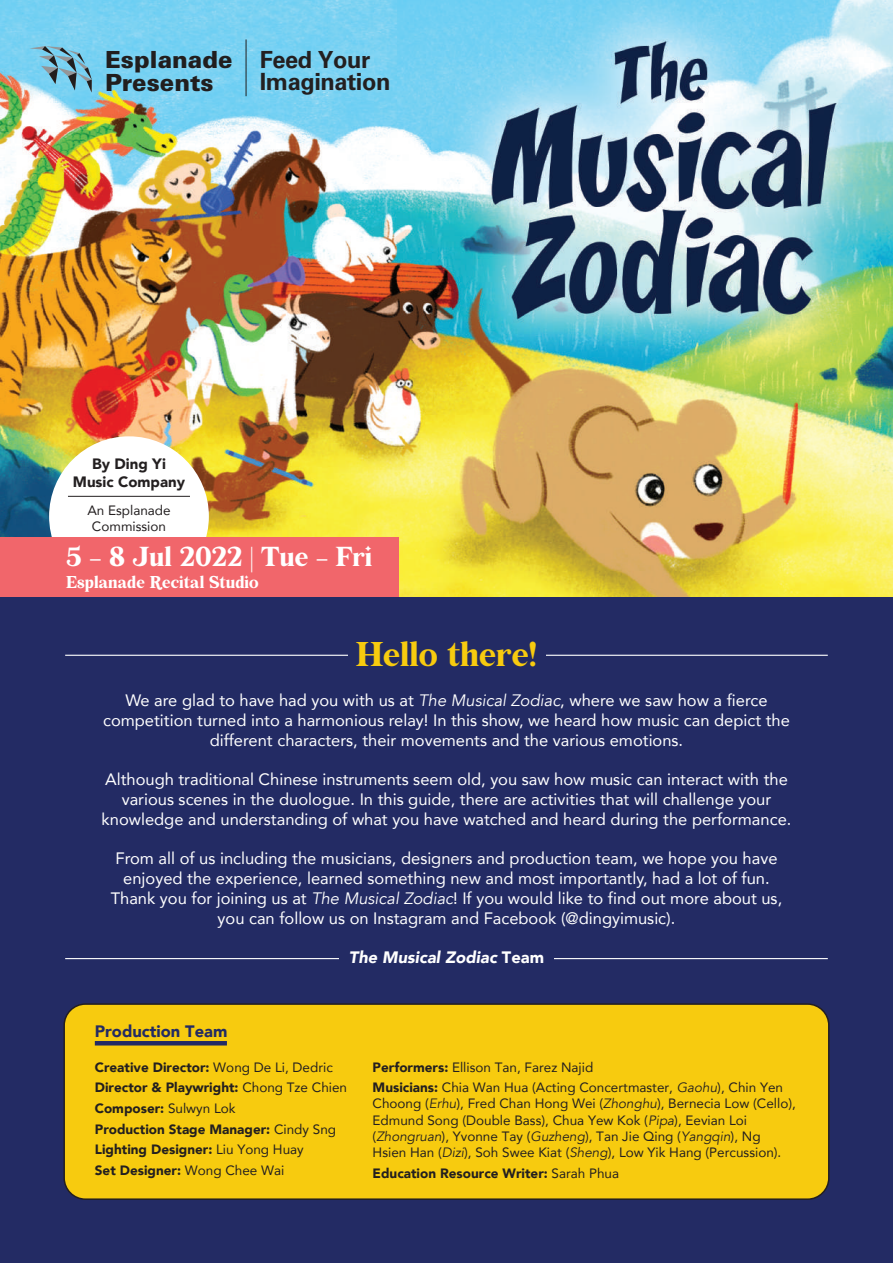
<style>
.page{position:relative;width:893px;height:1263px;background:#fff}
.page>*{position:absolute;margin:0;border:0;box-sizing:border-box;transform-origin:0 0}
.t1{font:30px "Bohemian Soul";color:#f7cb0f}
.t2{font:24px "Bohemian Soul";color:#fff}
.t3{font:700 23.7px/22.5px "Univers LT Std";letter-spacing:-.02em;color:#231f20}
.t4{font:900 23.7px/22.6px "Univers LT Std";color:#211e1e}
.t5{font:16.5px/19.8px "Avenir";color:#fff;text-align:center}
.t6{font:italic 900 16.5px "Avenir";color:#fff}
.t7{font:900 16.5px "Avenir";color:#232b64}
.t8{font:15px "Bohemian Soul";color:#fff}
.t9{font:900 15px/18px "Avenir";color:#231f20;text-align:center}
.t10{font:13.5px/16.2px "Avenir";color:#231f20}
.t11{font:900 13.5px/20.7px "Avenir";color:#231f20}
.s1{font-family:"Myriad Pro"}
.s2{font-style:italic}
.s3{font-style:normal}
.s4{font-weight:400}
.s5{font-weight:900}
</style>
<div class="page">
<img style="left:0;top:0;width:893px;height:597px">
<div style="left:49px;top:436px;width:160px;height:160px;background:#fff;border-radius:50%"></div>
<hr style="left:68px;top:496px;width:122px;height:1px;background:#231f20">
<div style="left:0;top:597px;width:893px;height:666px;background:#232b64"></div>
<hr style="left:65px;top:655px;width:763px;height:1px;background:#fff">
<div style="left:348px;top:630px;width:197px;height:40px;background:#232b64"></div>
<hr style="left:65px;top:958px;width:763px;height:1px;background:#fff">
<div style="left:339px;top:933px;width:215px;height:40px;background:#232b64"></div>
<div style="left:0;top:537px;width:398px;height:60px;background:#f1666b"></div>
<div style="left:64px;top:1004px;width:765px;height:195px;background:#f7cb0f;border-radius:21px"></div>
<div style="left:63px;top:1003px;width:766px;height:197px;border:2px solid #231f20;border-radius:21px"></div>
<hr style="left:95px;top:1041px;width:132px;height:4px;background:#232b64">
<svg style="left:29px;top:46px;width:63px;height:47px;background:#73b4cd"></svg>
<hr style="left:246px;top:39px;width:1px;height:57px;background:#211e1e">
<h3 class="t4" style="left:105px;top:48px;width:129px">Esplanade<br>Presents</h3>
<h3 class="t3" style="left:260px;top:49px;width:132px">Feed Your<br>Imagination</h3>
<p class="t9" style="left:73px;top:454px;width:114px">By Ding Yi<br>Music Company</p>
<p class="t10" style="left:87px;top:502px;width:85px;text-align:center">An Esplanade<br>Commission</p>
<h2 class="t2" style="left:66px;top:544px;width:308px">5 <span class="s1">–</span> 8 Jul 2022 | Tue <span class="s1">–</span> Fri</h2>
<p class="t8" style="left:66px;top:574px;width:194px">Esplanade Recital Studio</p>
<h1 class="t1" style="left:356px;top:638px;width:182px">Hello there!</h1>
<p class="t5" style="left:103px;top:690px;width:688px">We are glad to have had you with us at <span class="s2">The Musical Zodiac</span>, where we saw how a fierce competition turned into a harmonious relay! In this show, we heard how music can depict the different characters, their movements and the various emotions.</p>
<p class="t5" style="left:102px;top:769px;width:691px">Although traditional Chinese instruments seem old, you saw how music can interact with the various scenes in the duologue. In this guide, there are activities that will challenge your knowledge and understanding of what you have watched and heard during the performance.</p>
<p class="t5" style="left:111px;top:848px;width:673px">From all of us including the musicians, designers and production team, we hope you have enjoyed the experience, learned something new and most importantly, had a lot of fun.<br>Thank you for joining us at <span class="s2">The Musical Zodiac</span>! If you would like to find out more about us, you can follow us on Instagram and Facebook (@dingyimusic).</p>
<p class="t6" style="left:349px;top:944px;width:197px">The Musical Zodiac <span class="s3">Team</span></p>
<p class="t7" style="left:95px;top:1017px;width:134px">Production Team</p>
<p class="t11" style="left:95px;top:1056px;width:254px">Creative Director: <span class="s4">Wong De Li, Dedric<br></span>Director &amp; Playwright: <span class="s4">Chong Tze Chien<br></span>Composer: <span class="s4">Sulwyn Lok<br></span>Production Stage Manager: <span class="s4">Cindy Sng<br></span>Lighting Designer: <span class="s4">Liu Yong Huay<br></span>Set Designer: <span class="s4">Wong Chee Wai</span></p>
<p class="t10" style="left:373px;top:1056px;width:412px;line-height:20.7px"><span class="s5">Performers:</span> Ellison Tan, Farez Najid<br><span class="s5">Musicians:</span> Chia Wan Hua (Acting Concertmaster, <span class="s2">Gaohu</span>), Chin Yen</p>
<p class="t10" style="left:373px;top:1095px;width:425px">Choong (<span class="s2">Erhu</span>), Fred Chan Hong Wei (<span class="s2">Zhonghu</span>), Bernecia Low (Cello), Edmund Song (Double Bass), Chua Yew Kok (<span class="s2">Pipa</span>), Eevian Loi (<span class="s2">Zhongruan</span>), Yvonne Tay (<span class="s2">Guzheng</span>), Tan Jie Qing (<span class="s2">Yangqin</span>), Ng Hsien Han (<span class="s2">Dizi</span>), Soh Swee Kiat (<span class="s2">Sheng</span>), Low Yik Hang (Percussion).</p>
<p class="t11" style="left:373px;top:1162px;width:248px">Education Resource Writer: <span class="s4">Sarah Phua</span></p>
</div>
